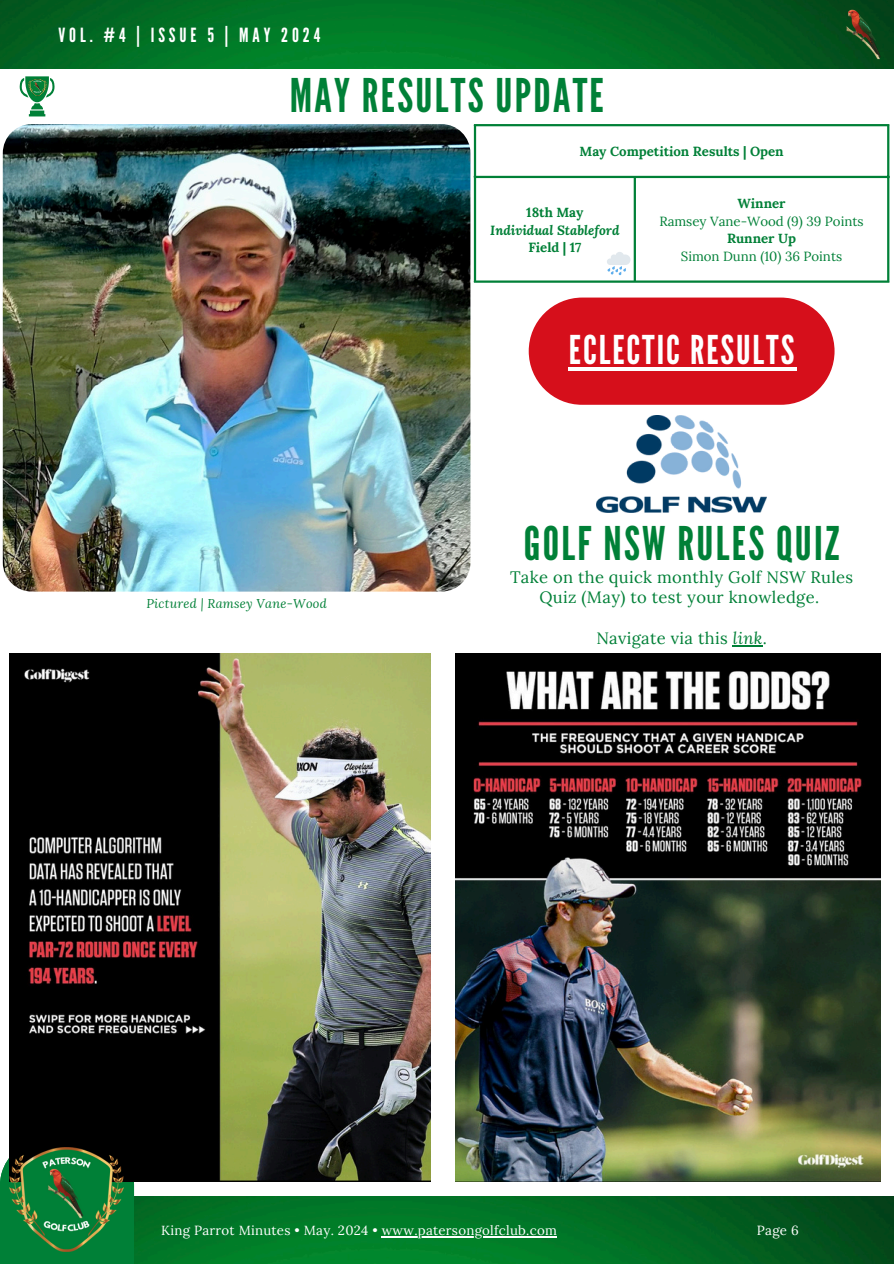
<style>
.page{position:relative;width:894px;height:1264px;background:#fff}
.page>*{position:absolute;margin:0;border:0;box-sizing:border-box;transform-origin:0 0}
.t1{font:46.35px "League Gothic";letter-spacing:.05em;color:#008037}
.t2{font:39.6px "League Gothic";letter-spacing:.05em;color:#fff}
.t3{font:19.5px "League Gothic";letter-spacing:.2em;color:#fff}
.t4{font:16.5px/20.2px "Lora";letter-spacing:.02em;color:#008037;text-align:center}
.t5{font:13.2px "Lora";letter-spacing:.02em;color:#fff}
.t6{font:700 13.2px "Lora";color:#008037}
.t7{font:13.2px "Lora";color:#008037}
.t8{font:italic 700 13.2px "Lora";color:#008037}
.t9{font:italic 12.6px "Lora";letter-spacing:.02em;color:#008037}
.s1{font-style:italic}
</style>
<div class="page">
<img style="left:134px;top:1196px;width:759px;height:67px">
<img style="left:0;top:0;width:893px;height:69px">
<hr style="left:473px;top:126px;width:3px;height:154px;background:#008037">
<hr style="left:633px;top:178px;width:2px;height:102px;background:#008037">
<hr style="left:886px;top:126px;width:3px;height:154px;background:#008037">
<hr style="left:473px;top:124px;width:416px;height:2px;background:#008037">
<hr style="left:473px;top:176px;width:416px;height:2px;background:#008037">
<hr style="left:473px;top:280px;width:416px;height:3px;background:#008037">
<svg style="left:0;top:1130px;width:134px;height:133px;background:#1b8b4b"></svg>
<img style="left:842px;top:8px;width:42px;height:52px">
<img style="left:3px;top:124px;width:467px;height:467px;border-radius:29px">
<div style="left:528px;top:297px;width:306px;height:108px;background:#d60f1b;border-radius:54px"></div>
<svg style="left:607px;top:252px;width:23px;height:23px"></svg>
<img style="left:10px;top:654px;width:420px;height:527px">
<img style="left:10px;top:1142px;width:113px;height:114px">
<img style="left:596px;top:415px;width:170px;height:97px">
<img style="left:455px;top:654px;width:425px;height:527px">
<svg style="left:20px;top:76px;width:34px;height:40px"></svg>
<img style="left:28px;top:79px;width:18px;height:18px">
<hr style="left:568px;top:367px;width:121px;height:4px;background:#fff">
<hr style="left:689px;top:367px;width:107px;height:4px;background:#fff">
<hr style="left:381px;top:1236px;width:176px;height:1px;background:#fff">
<hr style="left:732px;top:645px;width:30px;height:1px;background:#008037">
<p class="t3" style="left:58px;top:23px;width:263px">VOL. #4 | ISSUE 5 | MAY 2024</p>
<p class="t1" style="left:290px;top:68px;width:315px">MAY RESULTS UPDATE</p>
<h1 class="t6" style="left:579px;top:143px;width:206px">May Competition Results | Open</h1>
<p class="t6" style="left:526px;top:204px;width:59px">18th May</p>
<p class="t8" style="left:490px;top:221px;width:131px">Individual Stableford</p>
<p class="t6" style="left:528px;top:239px;width:54px">Field | 17</p>
<p class="t6" style="left:737px;top:195px;width:50px">Winner</p>
<p class="t7" style="left:659px;top:212px;width:206px">Ramsey Vane-Wood (9) 39 Points</p>
<p class="t6" style="left:726px;top:230px;width:70px">Runner Up</p>
<p class="t7" style="left:680px;top:248px;width:163px">Simon Dunn (10) 36 Points</p>
<p class="t2" style="left:568px;top:327px;width:227px">ECLECTIC RESULTS</p>
<h2 class="t9" style="left:146px;top:595px;width:182px">Pictured | Ramsey Vane-Wood</h2>
<p class="t1" style="left:523px;top:516px;width:317px">GOLF NSW RULES QUIZ</p>
<p class="t4" style="left:510px;top:567px;width:344px">Take on the quick monthly Golf NSW Rules<br>Quiz (May) to test your knowledge.</p>
<p class="t4" style="left:596px;top:627px;width:172px">Navigate via this <span class="s1">link</span>.</p>
<h1 class="t5" style="left:161px;top:1222px;width:397px">King Parrot Minutes • May. 2024 • www.patersongolfclub.com</h1>
<h4 class="t5" style="left:756px;top:1222px;width:43px">Page 6</h4>
</div>
